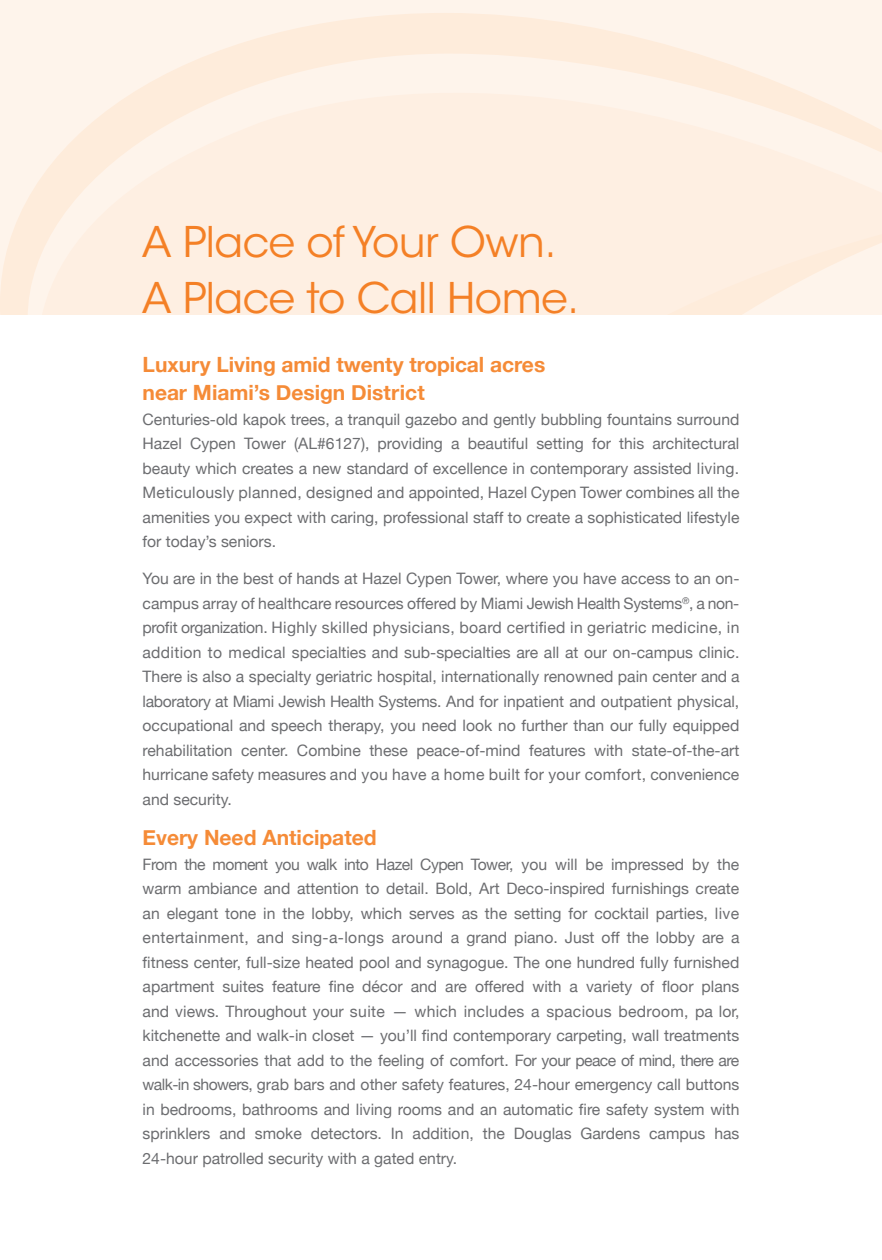
<style>
.page{position:relative;width:882px;height:1260px;background:#fff}
.page>*{position:absolute;margin:0;border:0;box-sizing:border-box;transform-origin:0 0}
.t1{font:42px/56px "ITC Avant Garde MM 302 750";letter-spacing:-.01em;color:#f48026}
.t2{font:700 22.75px/22.1px "Aperto";color:#6c6d70}
.t3{font:700 21px "Helvetica Neue";color:#f58b37}
.t4{font:15.75px/24.5px "Helvetica Neue";color:#6c6d70;text-align:justify}
</style>
<div class="page">
<svg style="left:0;top:3px;width:882px;height:312px;background:#fef0e3"></svg>
<p class="t1" style="left:142px;top:215px;width:439px">A Place of Your Own.<br>A Place to Call Home.</p>
<p class="t3" style="left:143px;top:348px;width:404px">Luxury Living amid twenty tropical acres</p>
<p class="t3" style="left:143px;top:376px;width:284px">near Miami’s Design District</p>
<p class="t4" style="left:143px;top:408px;width:598px">Centuries-old kapok trees, a tranquil gazebo and gently bubbling fountains surround Hazel Cypen Tower (AL#6127), providing a beautiful setting for this architectural beauty which creates a new standard of excellence in contemporary assisted living.<br>Meticulously planned, designed and appointed, Hazel Cypen Tower combines all the amenities you expect with caring, professional staff to create a sophisticated lifestyle for today’s seniors.</p>
<p class="t4" style="left:143px;top:567px;width:598px">You are in the best of hands at Hazel Cypen Tower, where you have access to an on&shy;campus array of healthcare resources offered by Miami Jewish Health Systems<sup>®</sup>, a non&shy;profit organization. Highly skilled physicians, board certified in geriatric medicine, in addition to medical specialties and sub-specialties are all at our on-campus clinic.<br>There is also a specialty geriatric hospital, internationally renowned pain center and a laboratory at Miami Jewish Health Systems. And for inpatient and outpatient physical, occupational and speech therapy, you need look no further than our fully equipped rehabilitation center. Combine these peace-of-mind features with state-of-the-art hurricane safety measures and you have a home built for your comfort, convenience and security.</p>
<p class="t3" style="left:143px;top:821px;width:236px">Every Need Anticipated</p>
<p class="t4" style="left:143px;top:853px;width:598px">From the moment you walk into Hazel Cypen Tower, you will be impressed by the warm ambiance and attention to detail. Bold, Art Deco-inspired furnishings create an elegant tone in the lobby, which serves as the setting for cocktail parties, live entertainment, and sing-a-longs around a grand piano. Just off the lobby are a fitness center, full-size heated pool and synagogue. The one hundred fully furnished apartment suites feature fine décor and are offered with a variety of floor plans and views. Throughout your suite — which includes a spacious bedroom, pa lor, kitchenette and walk-in closet — you’ll find contemporary carpeting, wall treatments and accessories that add to the feeling of comfort. For your peace of mind, there are walk-in showers, grab bars and other safety features, 24-hour emergency call buttons in bedrooms, bathrooms and living rooms and an automatic fire safety system with sprinklers and smoke detectors. In addition, the Douglas Gardens campus has 24-hour patrolled security with a gated entry.</p>
<p class="t2" style="left:427px;top:413px;width:347px">Luxury apartments amid twenty tropical acres near Miami’s Design District</p>
</div>
